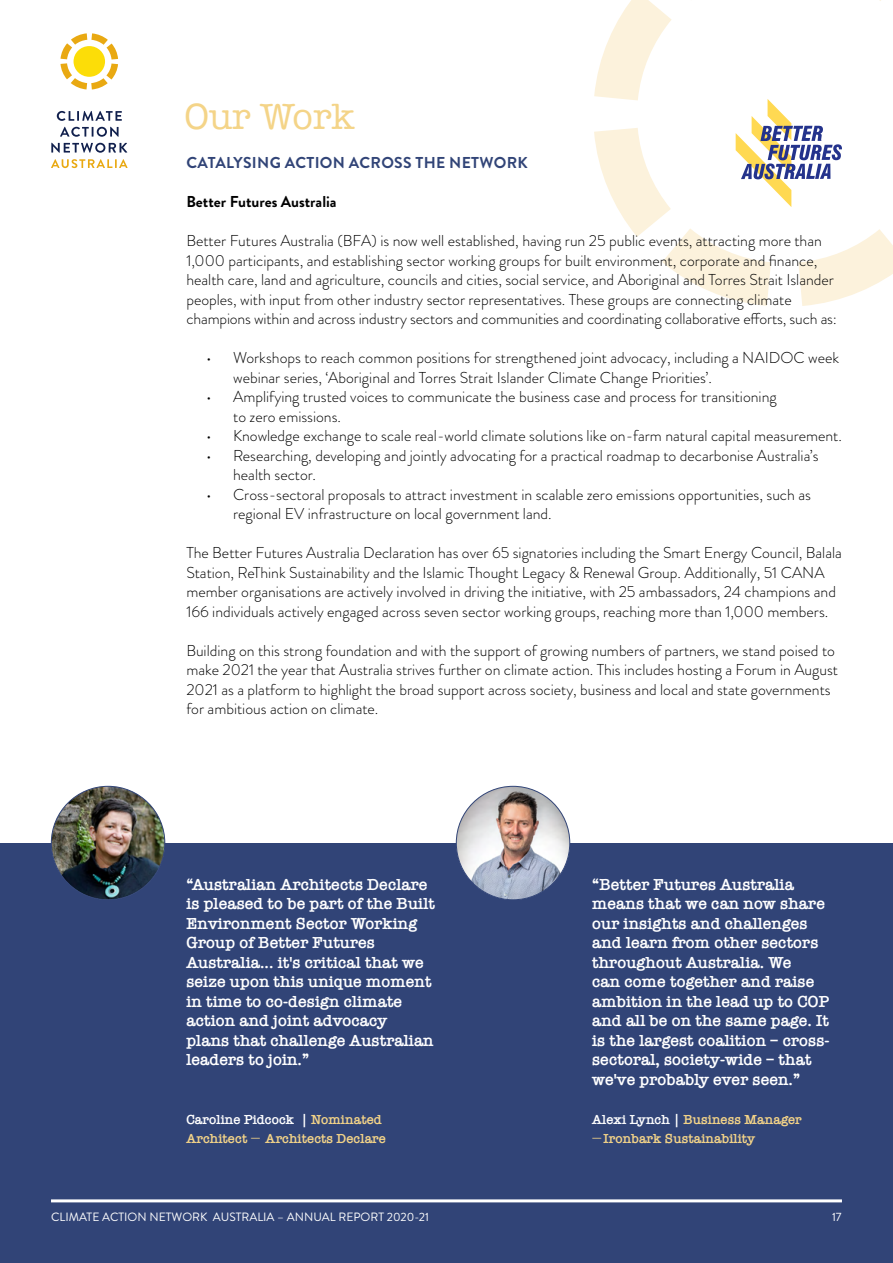
<style>
.page{position:relative;width:893px;height:1263px;background:#fff}
.page>*{position:absolute;margin:0;border:0;box-sizing:border-box;transform-origin:0 0}
.t1{font:37.5px "American Typewriter";color:#f4d488}
.t2{font:600 16.5px/19.5px "American Typewriter";color:#fff}
.t3{font:300 15.75px/19.5px "Brandon Grotesque";color:#000}
.t4{font:700 15.75px "Brandon Grotesque";letter-spacing:.02em;color:#314477}
.t5{font:700 15.75px "Brandon Grotesque";color:#000}
.t6{font:600 13.5px/19.5px "American Typewriter";color:#f4d488}
.t7{font:12px "Brandon Grotesque";color:#fff}
.s1{color:#fff}
.s2{font-family:"Montserrat";font-weight:400}
</style>
<div class="page">
<div style="left:0;top:843px;width:893px;height:420px;background:#314477"></div>
<hr style="left:51px;top:1199px;width:791px;height:3px;background:#fff">
<img style="left:51px;top:786px;width:114px;height:114px;border-radius:57px">
<svg style="left:60px;top:33px;width:58px;height:56px"></svg>
<svg style="left:57px;top:111px;width:65px;height:10px"></svg>
<svg style="left:60px;top:127px;width:59px;height:10px"></svg>
<svg style="left:51px;top:159px;width:77px;height:9px"></svg>
<svg style="left:51px;top:143px;width:76px;height:10px"></svg>
<svg style="left:594px;top:0;width:299px;height:306px"></svg>
<img style="left:456px;top:786px;width:114px;height:114px;border-radius:57px">
<h1 class="t1" style="left:184px;top:88px;width:172px">Our Work</h1>
<p class="t4" style="left:186px;top:152px;width:343px">CATALYSING ACTION ACROSS THE NETWORK</p>
<p class="t5" style="left:186px;top:191px;width:152px">Better Futures Australia</p>
<p class="t3" style="left:186px;top:231px;width:652px">Better Futures Australia (BFA) is now well established, having run 25 public events, attracting more than 1,000 participants, and establishing sector working groups for built environment, corporate and finance, health care, land and agriculture, councils and cities, social service, and Aboriginal and Torres Strait Islander peoples, with input from other industry sector representatives. These groups are connecting climate champions within and across industry sectors and communities and coordinating collaborative efforts, such as:</p>
<p class="t3" style="left:233px;top:348px;width:608px;text-indent:-27px">• Workshops to reach common positions for strengthened joint advocacy, including a NAIDOC week webinar series, ‘Aboriginal and Torres Strait Islander Climate Change Priorities’.</p>
<p class="t3" style="left:233px;top:387px;width:545px;text-indent:-27px">• Amplifying trusted voices to communicate the business case and process for transitioning to zero emissions.</p>
<p class="t3" style="left:206px;top:426px;width:637px">• Knowledge exchange to scale real-world climate solutions like on-farm natural capital measurement.</p>
<p class="t3" style="left:233px;top:445px;width:587px;text-indent:-27px">• Researching, developing and jointly advocating for a practical roadmap to decarbonise Australia’s health sector.</p>
<p class="t3" style="left:233px;top:484px;width:579px;text-indent:-27px">• Cross-sectoral proposals to attract investment in scalable zero emissions opportunities, such as regional EV infrastructure on local government land.</p>
<p class="t3" style="left:186px;top:543px;width:657px">The Better Futures Australia Declaration has over 65 signatories including the Smart Energy Council, Balala Station, ReThink Sustainability and the Islamic Thought Legacy &amp; Renewal Group. Additionally, 51 CANA member organisations are actively involved in driving the initiative, with 25 ambassadors, 24 champions and 166 individuals actively engaged across seven sector working groups, reaching more than 1,000 members.</p>
<p class="t3" style="left:186px;top:640px;width:653px">Building on this strong foundation and with the support of growing numbers of partners, we stand poised to make 2021 the year that Australia strives further on climate action. This includes hosting a Forum in August 2021 as a platform to highlight the broad support across society, business and local and state governments for ambitious action on climate.</p>
<p class="t2" style="left:186px;top:874px;width:250px">“Australian Architects Declare is pleased to be part of the Built<br>Environment Sector Working<br>Group of Better Futures<br>Australia... it's critical that we seize upon this unique moment in time to co-design climate action and joint advocacy<br>plans that challenge Australian leaders to join.”</p>
<p class="t2" style="left:592px;top:874px;width:239px">“Better Futures Australia means that we can now share our insights and challenges and learn from other sectors throughout Australia. We<br>can come together and raise ambition in the lead up to COP and all be on the same page. It is the largest coalition – cross&shy;sectoral, society-wide – that we've probably ever seen.”</p>
<p class="t6" style="left:186px;top:1109px;width:201px"><span class="s1">Caroline Pidcock |</span> Nominated<br>Architect <span class="s2">̶</span> Architects Declare</p>
<p class="t6" style="left:592px;top:1109px;width:211px"><span class="s1">Alexi Lynch |</span> Business Manager <span class="s2">̶</span>Ironbark Sustainability</p>
<p class="t7" style="left:51px;top:1209px;width:379px">CLIMATE ACTION NETWORK AUSTRALIA – ANNUAL REPORT 2020-21</p>
<p class="t7" style="left:832px;top:1209px;width:11px">17</p>
</div>
